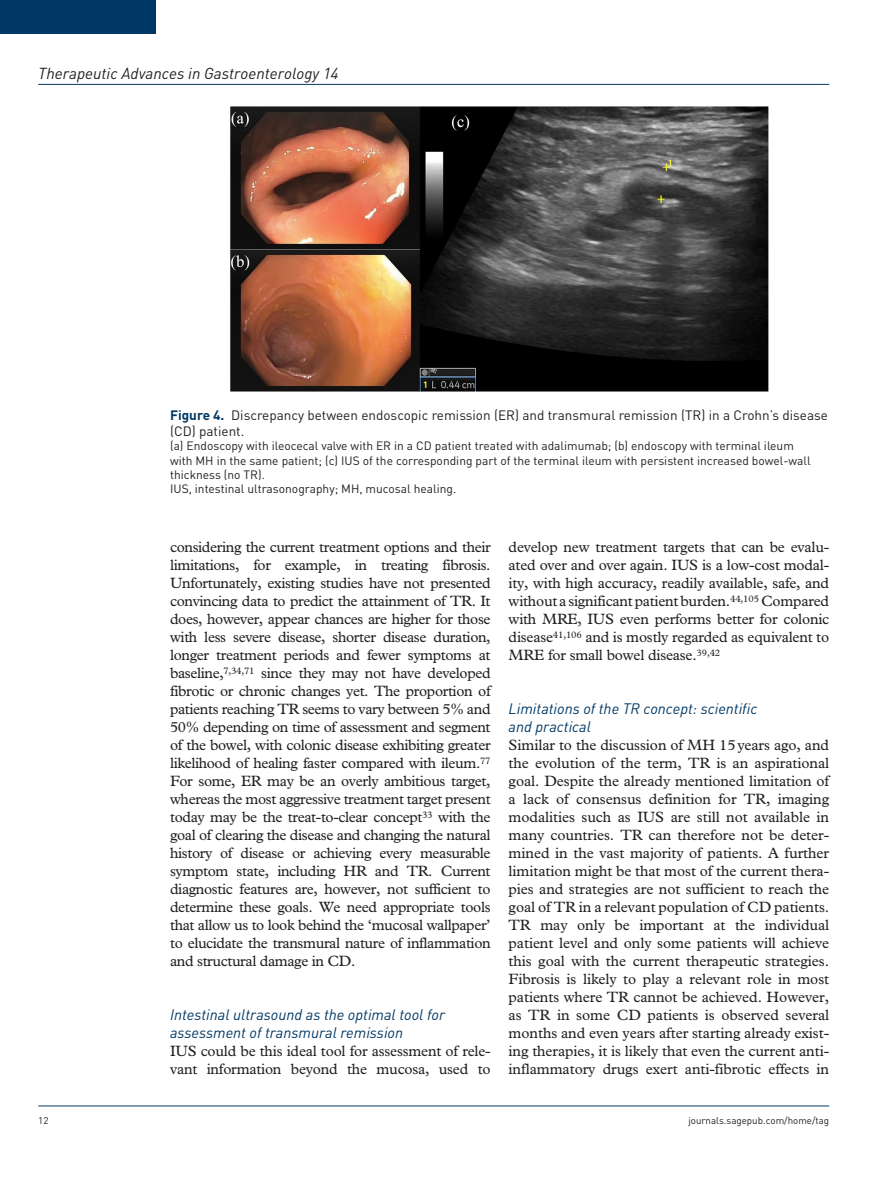
<style>
.page{position:relative;width:893px;height:1191px;background:#fff}
.page>*{position:absolute;margin:0;border:0;box-sizing:border-box;transform-origin:0 0}
.t1{font:italic 15.75px "DIN";color:#231f20}
.t2{font:15px/18px "Plantin Std";letter-spacing:-.015em;color:#231f20;text-align:justify}
.t3{font:italic 15px/18px "DIN";color:#003865}
.t4{font:13.5px/15.8px "DIN";color:#231f20}
.t5{font:12px/14.2px "DIN";color:#231f20}
.t6{font:9.75px "DIN";color:#231f20}
.s1{font-weight:700;color:#003865}
</style>
<div class="page">
<hr style="left:38px;top:84px;width:791px;height:1px;background:#003865">
<hr style="left:38px;top:1105px;width:791px;height:1px;background:#003865">
<div style="left:0;top:0;width:155px;height:34px;background:#003865"></div>
<img style="left:230px;top:106px;width:539px;height:287px">
<p class="t1" style="left:38px;top:63px;width:302px">Therapeutic Advances in Gastroenterology 14</p>
<p class="t4" style="left:170px;top:407px;width:659px"><span class="s1">Figure 4.</span> Discrepancy between endoscopic remission (ER) and transmural remission (TR) in a Crohn’s disease (CD) patient.</p>
<p class="t5" style="left:170px;top:439px;width:642px">(a) Endoscopy with ileocecal valve with ER in a CD patient treated with adalimumab; (b) endoscopy with terminal ileum with MH in the same patient; (c) IUS of the corresponding part of the terminal ileum with persistent increased bowel-wall thickness (no TR).<br>IUS, intestinal ultrasonography; MH, mucosal healing.</p>
<p class="t2" style="left:170px;top:538px;width:322px">considering the current treatment options and their limitations, for example, in treating fibrosis.<br>Unfortunately, existing studies have not presented convincing data to predict the attainment of TR. It does, however, appear chances are higher for those with less severe disease, shorter disease duration, longer treatment periods and fewer symptoms at baseline,<sup>7,34,71</sup> since they may not have developed fibrotic or chronic changes yet. The proportion of patients reaching TR seems to vary between 5% and 50% depending on time of assessment and segment of the bowel, with colonic disease exhibiting greater likelihood of healing faster compared with ileum.<sup>77<br></sup>For some, ER may be an overly ambitious target, whereas the most aggressive treatment target present today may be the treat-to-clear concept<sup>33</sup> with the goal of clearing the disease and changing the natural history of disease or achieving every measurable symptom state, including HR and TR. Current diagnostic features are, however, not sufficient to determine these goals. We need appropriate tools that allow us to look behind the ‘mucosal wallpaper’ to elucidate the transmural nature of inflammation and structural damage in CD.</p>
<p class="t3" style="left:170px;top:1005px;width:276px">Intestinal ultrasound as the optimal tool for assessment of transmural remission</p>
<p class="t2" style="left:170px;top:1042px;width:322px">IUS could be this ideal tool for assessment of rele&shy;vant information beyond the mucosa, used to</p>
<p class="t2" style="left:509px;top:538px;width:322px">develop new treatment targets that can be evalu&shy;ated over and over again. IUS is a low-cost modal&shy;ity, with high accuracy, readily available, safe, and without a significant patient burden.<sup>44,105</sup> Compared with MRE, IUS even performs better for colonic disease<sup>41,106</sup> and is mostly regarded as equivalent to MRE for small bowel disease.<sup>39,42</sup></p>
<p class="t3" style="left:509px;top:699px;width:250px">Limitations of the TR concept: scientific and practical</p>
<p class="t2" style="left:509px;top:736px;width:322px">Similar to the discussion of MH 15years ago, and the evolution of the term, TR is an aspirational goal. Despite the already mentioned limitation of a lack of consensus definition for TR, imaging modalities such as IUS are still not available in many countries. TR can therefore not be deter&shy;mined in the vast majority of patients. A further limitation might be that most of the current thera&shy;pies and strategies are not sufficient to reach the goal of TR in a relevant population of CD patients.<br>TR may only be important at the individual patient level and only some patients will achieve this goal with the current therapeutic strategies.<br>Fibrosis is likely to play a relevant role in most patients where TR cannot be achieved. However, as TR in some CD patients is observed several months and even years after starting already exist&shy;ing therapies, it is likely that even the current anti&shy;inflammatory drugs exert anti-fibrotic effects in</p>
<p class="t6" style="left:38px;top:1114px;width:12px">12</p>
<p class="t6" style="left:688px;top:1114px;width:142px">journals.sagepub.com/home/tag</p>
</div>
